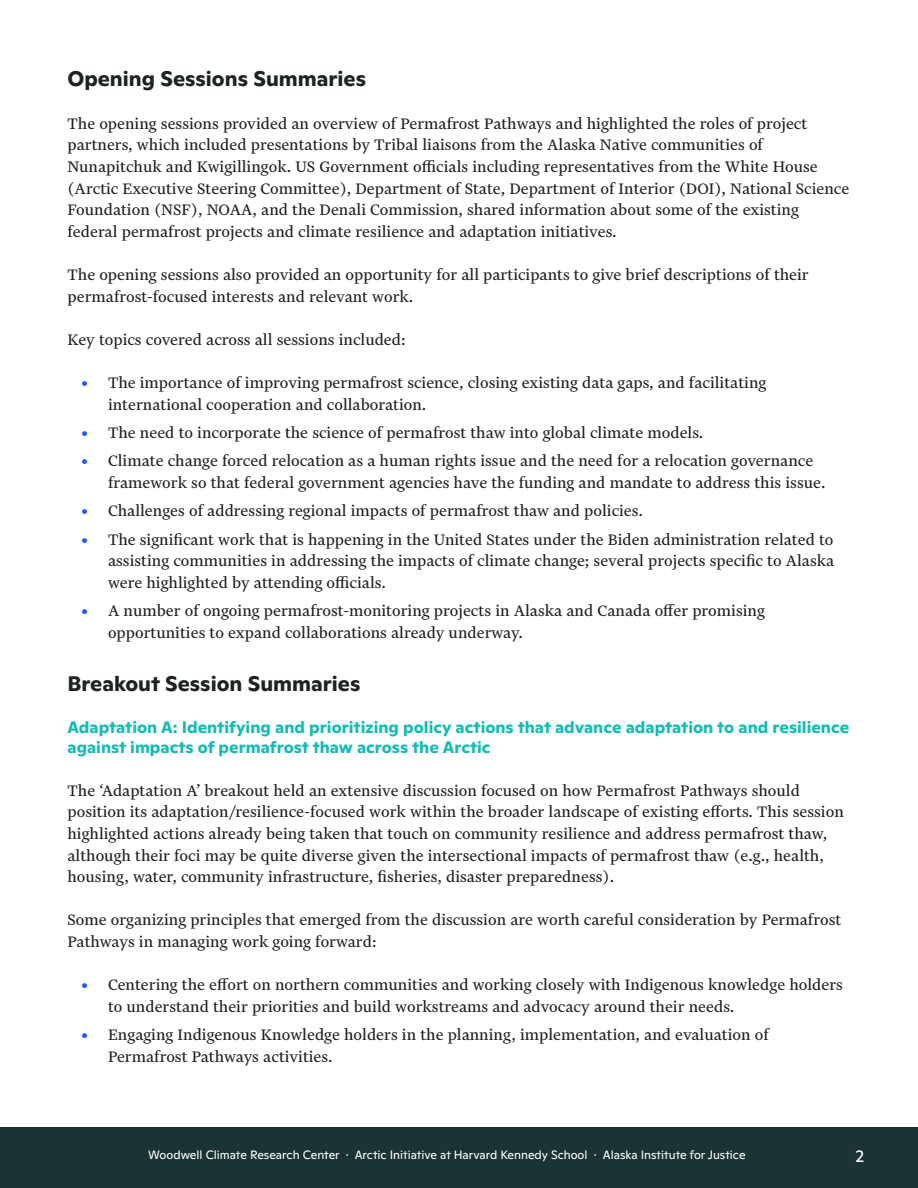
<style>
.page{position:relative;width:918px;height:1188px;background:#fff}
.page>*{position:absolute;margin:0;border:0;box-sizing:border-box;transform-origin:0 0}
.t1{font:700 21px "Ginto Normal";color:#1c2321}
.t2{font:18px/21.6px "Financier Text";color:#231f20}
.t3{font:18px "Gemeli Mono";color:#fff}
.t4{font:700 16.5px/19.8px "Ginto Normal";color:#15bbb5}
.t5{font:12px "Ginto Normal";color:#fff}
.s1{color:#2253ff}
</style>
<div class="page">
<div style="left:0;top:1128px;width:918px;height:60px;background:#193433"></div>
<p class="t1" style="left:68px;top:62px;width:300px">Opening Sessions Summaries</p>
<p class="t2" style="left:68px;top:113px;width:783px">The opening sessions provided an overview of Permafrost Pathways and highlighted the roles of project partners, which included presentations by Tribal liaisons from the Alaska Native communities of Nunapitchuk and Kwigillingok. US Government officials including representatives from the White House (Arctic Executive Steering Committee), Department of State, Department of Interior (DOI), National Science Foundation (NSF), NOAA, and the Denali Commission, shared information about some of the existing federal permafrost projects and climate resilience and adaptation initiatives.</p>
<p class="t2" style="left:68px;top:264px;width:743px">The opening sessions also provided an opportunity for all participants to give brief descriptions of their permafrost-focused interests and relevant work.</p>
<p class="t2" style="left:68px;top:329px;width:340px">Key topics covered across all sessions included:</p>
<p class="t2" style="left:108px;top:372px;width:660px;text-indent:-27px"><span class="s1">•</span> The importance of improving permafrost science, closing existing data gaps, and facilitating international cooperation and collaboration.</p>
<p class="t2" style="left:81px;top:422px;width:624px"><span class="s1">•</span> The need to incorporate the science of permafrost thaw into global climate models.</p>
<p class="t2" style="left:108px;top:450px;width:719px;text-indent:-27px"><span class="s1">•</span> Climate change forced relocation as a human rights issue and the need for a relocation governance framework so that federal government agencies have the funding and mandate to address this issue.</p>
<p class="t2" style="left:81px;top:500px;width:563px"><span class="s1">•</span> Challenges of addressing regional impacts of permafrost thaw and policies.</p>
<p class="t2" style="left:108px;top:529px;width:728px;text-align:justify;text-indent:-27px"><span class="s1">•</span> The significant work that is happening in the United States under the Biden administration related to assisting communities in addressing the impacts of climate change; several projects specific to Alaska were highlighted by attending officials.</p>
<p class="t2" style="left:108px;top:600px;width:658px;text-indent:-27px"><span class="s1">•</span> A number of ongoing permafrost-monitoring projects in Alaska and Canada offer promising opportunities to expand collaborations already underway.</p>
<p class="t1" style="left:68px;top:668px;width:294px">Breakout Session Summaries</p>
<p class="t4" style="left:68px;top:716px;width:783px">Adaptation A: Identifying and prioritizing policy actions that advance adaptation to and resilience against impacts of permafrost thaw across the Arctic</p>
<p class="t2" style="left:68px;top:780px;width:778px">The ‘Adaptation A’ breakout held an extensive discussion focused on how Permafrost Pathways should position its adaptation/resilience-focused work within the broader landscape of existing efforts. This session highlighted actions already being taken that touch on community resilience and address permafrost thaw, although their foci may be quite diverse given the intersectional impacts of permafrost thaw (e.g., health, housing, water, community infrastructure, fisheries, disaster preparedness).</p>
<p class="t2" style="left:68px;top:909px;width:775px">Some organizing principles that emerged from the discussion are worth careful consideration by Permafrost<br>Pathways in managing work going forward:</p>
<p class="t2" style="left:108px;top:974px;width:737px;text-indent:-27px"><span class="s1">•</span> Centering the effort on northern communities and working closely with Indigenous knowledge holders to understand their priorities and build workstreams and advocacy around their needs.</p>
<p class="t2" style="left:108px;top:1024px;width:662px;text-indent:-27px"><span class="s1">•</span> Engaging Indigenous Knowledge holders in the planning, implementation, and evaluation of<br>Permafrost Pathways activities.</p>
<p class="t5" style="left:148px;top:1146px;width:599px">Woodwell Climate Research Center · Arctic Initiative at Harvard Kennedy School · Alaska Institute for Justice</p>
<p class="t3" style="left:855px;top:1143px;width:10px">2</p>
</div>
